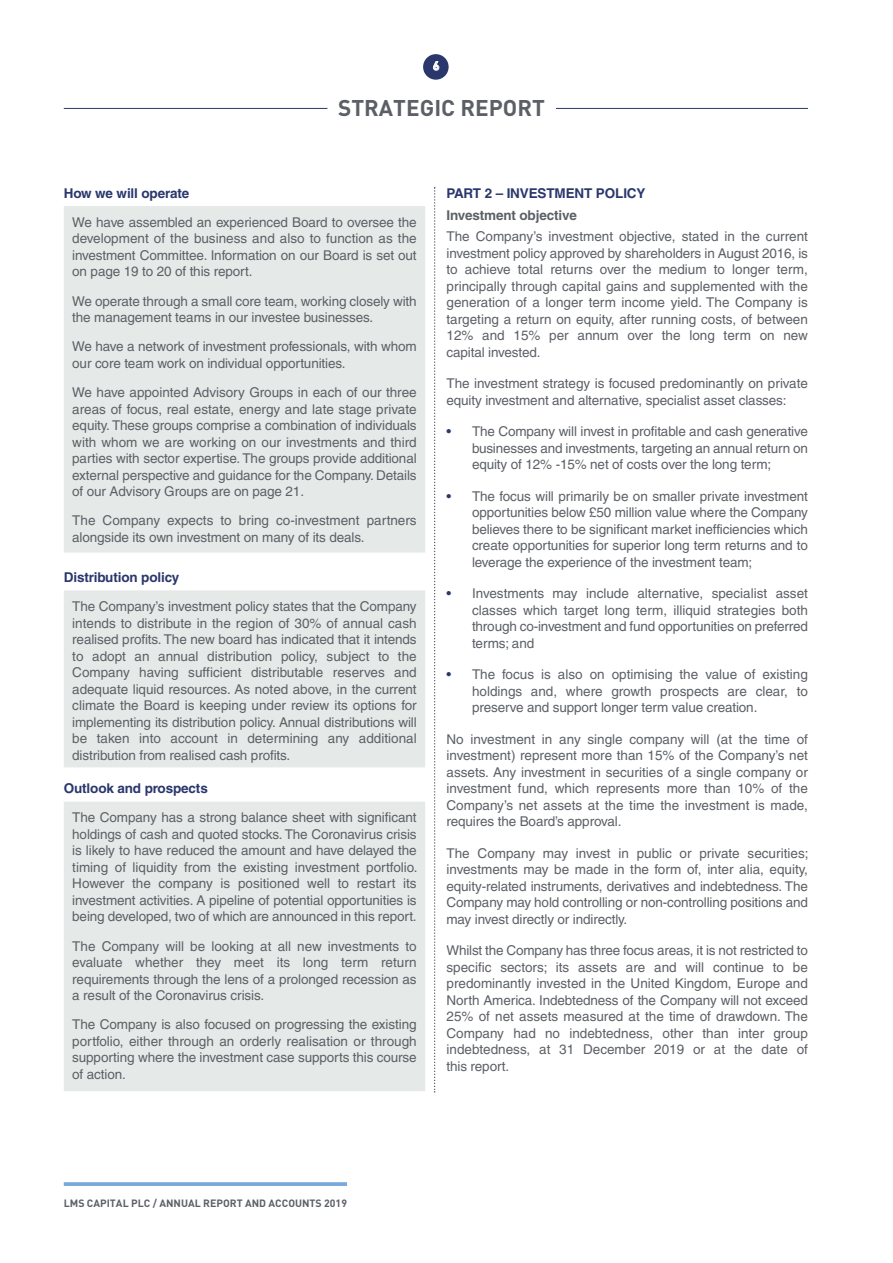
<style>
.page{position:relative;width:893px;height:1263px;background:#fff}
.page>*{position:absolute;margin:0;border:0;box-sizing:border-box;transform-origin:0 0}
.t1{font:700 22.5px "DIN";color:#5c6066}
.t2{font:13.5px/16.5px "Helvetica LT";letter-spacing:-.01em;color:#5c6066;text-align:justify}
.t3{font:700 13.5px "Helvetica LT";letter-spacing:-.01em;color:#29376c}
.t4{font:700 13.5px "Helvetica LT";letter-spacing:-.01em;color:#5c6066}
.t5{font:700 12px "DIN";color:#fff}
.t6{font:700 10.5px "DIN";color:#5c6066}
.s1{color:#29376c}
</style>
<div class="page">
<div style="left:64px;top:206px;width:361px;height:347px;background:#e5eae8"></div>
<div style="left:64px;top:590px;width:361px;height:177px;background:#e5eae8"></div>
<div style="left:64px;top:802px;width:361px;height:289px;background:#e5eae8"></div>
<svg style="left:64px;top:1182px;width:283px;height:4px"></svg>
<div style="left:423px;top:54px;width:26px;height:26px;background:#29376c;border-radius:50%"></div>
<hr style="left:64px;top:108px;width:263px;height:1px;background:#29376c">
<hr style="left:556px;top:108px;width:252px;height:1px;background:#29376c">
<svg style="left:434px;top:187px;width:1px;height:905px"></svg>
<p class="t5" style="left:433px;top:58px;width:8px">6</p>
<h1 class="t1" style="left:338px;top:93px;width:208px">STRATEGIC REPORT</h1>
<p class="t3" style="left:64px;top:185px;width:127px">How we will operate</p>
<p class="t2" style="left:72px;top:214px;width:346px">We have assembled an experienced Board to oversee the development of the business and also to function as the investment Committee. Information on our Board is set out on page 19 to 20 of this report.</p>
<p class="t2" style="left:72px;top:293px;width:346px">We operate through a small core team, working closely with the management teams in our investee businesses.</p>
<p class="t2" style="left:72px;top:338px;width:346px">We have a network of investment professionals, with whom our core team work on individual opportunities.</p>
<p class="t2" style="left:72px;top:384px;width:346px">We have appointed Advisory Groups in each of our three areas of focus, real estate, energy and late stage private equity. These groups comprise a combination of individuals with whom we are working on our investments and third parties with sector expertise. The groups provide additional external perspective and guidance for the Company. Details of our Advisory Groups are on page 21.</p>
<p class="t2" style="left:72px;top:512px;width:346px">The Company expects to bring co-investment partners alongside its own investment on many of its deals.</p>
<p class="t3" style="left:64px;top:569px;width:117px">Distribution policy</p>
<p class="t2" style="left:72px;top:598px;width:346px">The Company’s investment policy states that the Company intends to distribute in the region of 30% of annual cash realised profits. The new board has indicated that it intends to adopt an annual distribution policy, subject to the Company having sufficient distributable reserves and adequate liquid resources. As noted above, in the current climate the Board is keeping under review its options for implementing its distribution policy. Annual distributions will be taken into account in determining any additional distribution from realised cash profits.</p>
<p class="t3" style="left:64px;top:780px;width:146px">Outlook and prospects</p>
<p class="t2" style="left:72px;top:809px;width:347px">The Company has a strong balance sheet with significant holdings of cash and quoted stocks. The Coronavirus crisis is likely to have reduced the amount and have delayed the timing of liquidity from the existing investment portfolio.<br>However the company is positioned well to restart its investment activities. A pipeline of potential opportunities is being developed, two of which are announced in this report.</p>
<p class="t2" style="left:72px;top:938px;width:346px">The Company will be looking at all new investments to evaluate whether they meet its long term return requirements through the lens of a prolonged recession as a result of the Coronavirus crisis.</p>
<p class="t2" style="left:72px;top:1016px;width:346px">The Company is also focused on progressing the existing portfolio, either through an orderly realisation or through supporting where the investment case supports this course of action.</p>
<p class="t3" style="left:446px;top:184px;width:201px">PART 2 – INVESTMENT POLICY</p>
<p class="t4" style="left:446px;top:207px;width:132px">Investment objective</p>
<p class="t2" style="left:446px;top:228px;width:363px">The Company’s investment objective, stated in the current investment policy approved by shareholders in August 2016, is to achieve total returns over the medium to longer term, principally through capital gains and supplemented with the generation of a longer term income yield. The Company is targeting a return on equity, after running costs, of between 12% and 15% per annum over the long term on new capital invested.</p>
<p class="t2" style="left:446px;top:375px;width:363px">The investment strategy is focused predominantly on private equity investment and alternative, specialist asset classes:</p>
<p class="t2" style="left:472px;top:423px;width:337px;text-indent:-26px"><span class="s1">•</span> The Company will invest in profitable and cash generative businesses and investments, targeting an annual return on equity of 12% -15% net of costs over the long term;</p>
<p class="t2" style="left:472px;top:488px;width:337px;text-indent:-26px"><span class="s1">•</span> The focus will primarily be on smaller private investment opportunities below £50 million value where the Company believes there to be significant market inefficiencies which create opportunities for superior long term returns and to leverage the experience of the investment team;</p>
<p class="t2" style="left:472px;top:585px;width:337px;text-indent:-26px"><span class="s1">•</span> Investments may include alternative, specialist asset classes which target long term, illiquid strategies both through co-investment and fund opportunities on preferred terms; and</p>
<p class="t2" style="left:472px;top:666px;width:337px;text-indent:-26px"><span class="s1">•</span> The focus is also on optimising the value of existing holdings and, where growth prospects are clear, to preserve and support longer term value creation.</p>
<p class="t2" style="left:446px;top:731px;width:363px">No investment in any single company will (at the time of investment) represent more than 15% of the Company’s net assets. Any investment in securities of a single company or investment fund, which represents more than 10% of the Company’s net assets at the time the investment is made, requires the Board’s approval.</p>
<p class="t2" style="left:446px;top:844px;width:364px">The Company may invest in public or private securities; investments may be made in the form of, inter alia, equity, equity-related instruments, derivatives and indebtedness. The Company may hold controlling or non-controlling positions and may invest directly or indirectly.</p>
<p class="t2" style="left:446px;top:942px;width:363px">Whilst the Company has three focus areas, it is not restricted to specific sectors; its assets are and will continue to be predominantly invested in the United Kingdom, Europe and North America. Indebtedness of the Company will not exceed 25% of net assets measured at the time of drawdown. The Company had no indebtedness, other than inter group indebtedness, at 31 December 2019 or at the date of this report.</p>
<p class="t6" style="left:64px;top:1196px;width:285px">LMS CAPITAL PLC / ANNUAL REPORT AND ACCOUNTS 2019</p>
</div>
